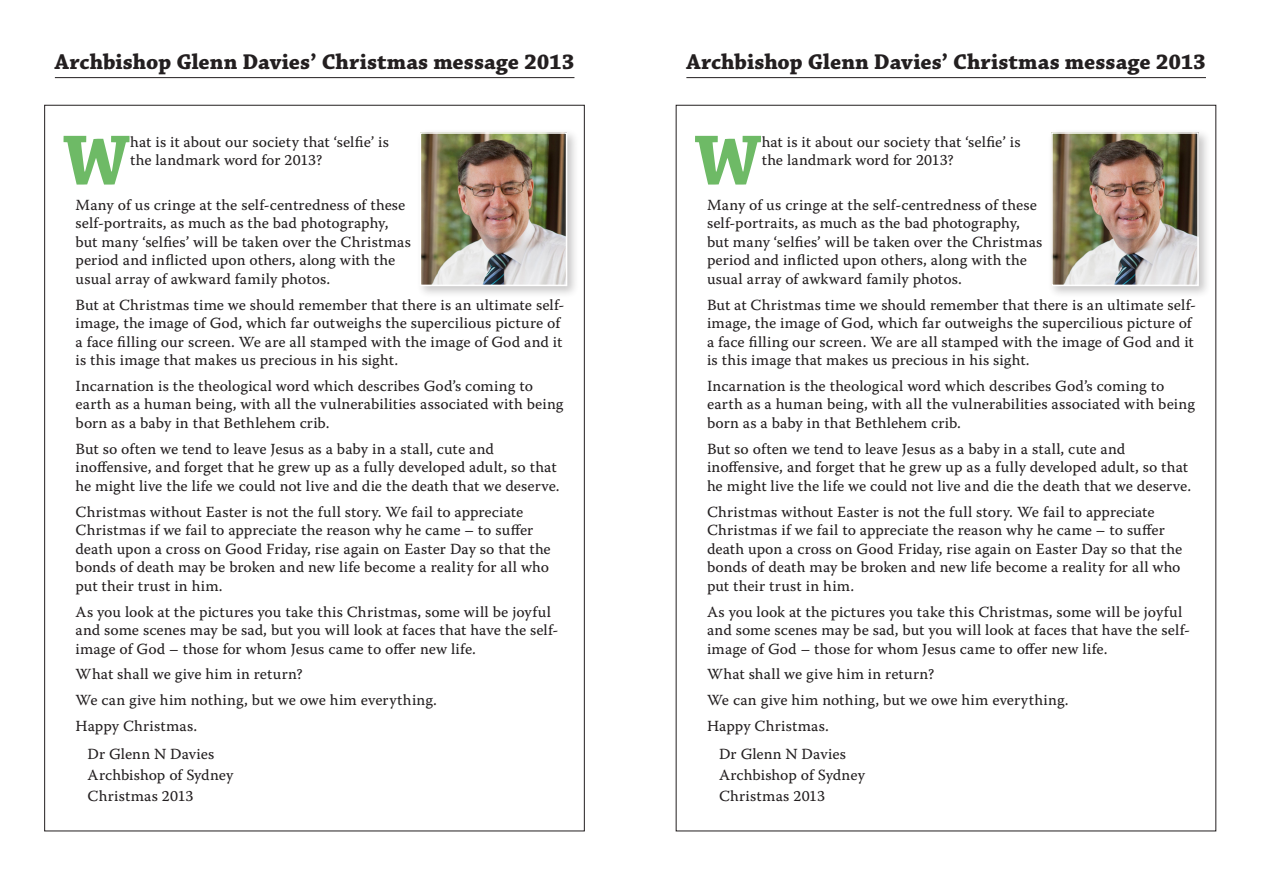
<style>
.page{position:relative;width:1263px;height:893px;background:#fff}
.page>*{position:absolute;margin:0;border:0;box-sizing:border-box;transform-origin:0 0}
.t1{font:700 73.8px "Chaparral Pro";color:#6eba66}
.t2{font:700 22.5px "Chaparral Pro";color:#231f20}
.t3{font:15.45px/18.6px "Warnock Pro Capt";letter-spacing:.005em;color:#231f20}
</style>
<div class="page">
<div style="left:416px;top:128px;width:164px;height:171px;background:#231f20;opacity:.25"></div>
<img style="left:423px;top:135px;width:141px;height:148px">
<div style="left:420px;top:132px;width:147px;height:154px;border:2px solid #fff"></div>
<hr style="left:55px;top:77px;width:519px;height:1px;background:#231f20">
<div style="left:1047px;top:128px;width:164px;height:171px;background:#231f20;opacity:.25"></div>
<img style="left:1054px;top:135px;width:142px;height:148px">
<div style="left:1051px;top:132px;width:148px;height:154px;border:2px solid #fff"></div>
<hr style="left:686px;top:77px;width:520px;height:1px;background:#231f20">
<p class="t2" style="left:55px;top:48px;width:521px">Archbishop Glenn Davies’ Christmas message 2013</p>
<p class="t1" style="left:63px;top:117px;width:68px">W</p>
<p class="t3" style="left:130px;top:132px;width:260px">hat is it about our society that ‘selfie’ is the landmark word for 2013?</p>
<p class="t3" style="left:76px;top:195px;width:337px">Many of us cringe at the self-centredness of these self-portraits, as much as the bad photography, but many ‘selfies’ will be taken over the Christmas period and inflicted upon others, along with the usual array of awkward family photos.</p>
<p class="t3" style="left:76px;top:295px;width:491px">But at Christmas time we should remember that there is an ultimate self&shy;image, the image of God, which far outweighs the supercilious picture of a face filling our screen. We are all stamped with the image of God and it is this image that makes us precious in his sight.</p>
<p class="t3" style="left:76px;top:376px;width:490px">Incarnation is the theological word which describes God’s coming to earth as a human being, with all the vulnerabilities associated with being born as a baby in that Bethlehem crib.</p>
<p class="t3" style="left:76px;top:439px;width:486px">But so often we tend to leave Jesus as a baby in a stall, cute and inoffensive, and forget that he grew up as a fully developed adult, so that he might live the life we could not live and die the death that we deserve.</p>
<p class="t3" style="left:76px;top:502px;width:477px">Christmas without Easter is not the full story. We fail to appreciate Christmas if we fail to appreciate the reason why he came – to suffer death upon a cross on Good Friday, rise again on Easter Day so that the bonds of death may be broken and new life become a reality for all who put their trust in him.</p>
<p class="t3" style="left:76px;top:602px;width:485px">As you look at the pictures you take this Christmas, some will be joyful and some scenes may be sad, but you will look at faces that have the self&shy;image of God – those for whom Jesus came to offer new life.</p>
<p class="t3" style="left:76px;top:665px;width:229px">What shall we give him in return?</p>
<p class="t3" style="left:76px;top:691px;width:363px">We can give him nothing, but we owe him everything.</p>
<p class="t3" style="left:76px;top:716px;width:123px">Happy Christmas.</p>
<p class="t3" style="left:88px;top:743px;width:147px;line-height:21px">Dr Glenn N Davies<br>Archbishop of Sydney<br>Christmas 2013</p>
<p class="t2" style="left:686px;top:48px;width:521px">Archbishop Glenn Davies’ Christmas message 2013</p>
<p class="t1" style="left:694px;top:117px;width:68px">W</p>
<p class="t3" style="left:762px;top:132px;width:260px">hat is it about our society that ‘selfie’ is the landmark word for 2013?</p>
<p class="t3" style="left:707px;top:195px;width:337px">Many of us cringe at the self-centredness of these self-portraits, as much as the bad photography, but many ‘selfies’ will be taken over the Christmas period and inflicted upon others, along with the usual array of awkward family photos.</p>
<p class="t3" style="left:707px;top:295px;width:491px">But at Christmas time we should remember that there is an ultimate self&shy;image, the image of God, which far outweighs the supercilious picture of a face filling our screen. We are all stamped with the image of God and it is this image that makes us precious in his sight.</p>
<p class="t3" style="left:707px;top:376px;width:490px">Incarnation is the theological word which describes God’s coming to earth as a human being, with all the vulnerabilities associated with being born as a baby in that Bethlehem crib.</p>
<p class="t3" style="left:707px;top:439px;width:486px">But so often we tend to leave Jesus as a baby in a stall, cute and inoffensive, and forget that he grew up as a fully developed adult, so that he might live the life we could not live and die the death that we deserve.</p>
<p class="t3" style="left:707px;top:502px;width:477px">Christmas without Easter is not the full story. We fail to appreciate Christmas if we fail to appreciate the reason why he came – to suffer death upon a cross on Good Friday, rise again on Easter Day so that the bonds of death may be broken and new life become a reality for all who put their trust in him.</p>
<p class="t3" style="left:707px;top:602px;width:485px">As you look at the pictures you take this Christmas, some will be joyful and some scenes may be sad, but you will look at faces that have the self&shy;image of God – those for whom Jesus came to offer new life.</p>
<p class="t3" style="left:707px;top:665px;width:229px">What shall we give him in return?</p>
<p class="t3" style="left:707px;top:691px;width:363px">We can give him nothing, but we owe him everything.</p>
<p class="t3" style="left:707px;top:716px;width:123px">Happy Christmas.</p>
<p class="t3" style="left:719px;top:743px;width:147px;line-height:21px">Dr Glenn N Davies<br>Archbishop of Sydney<br>Christmas 2013</p>
</div>
